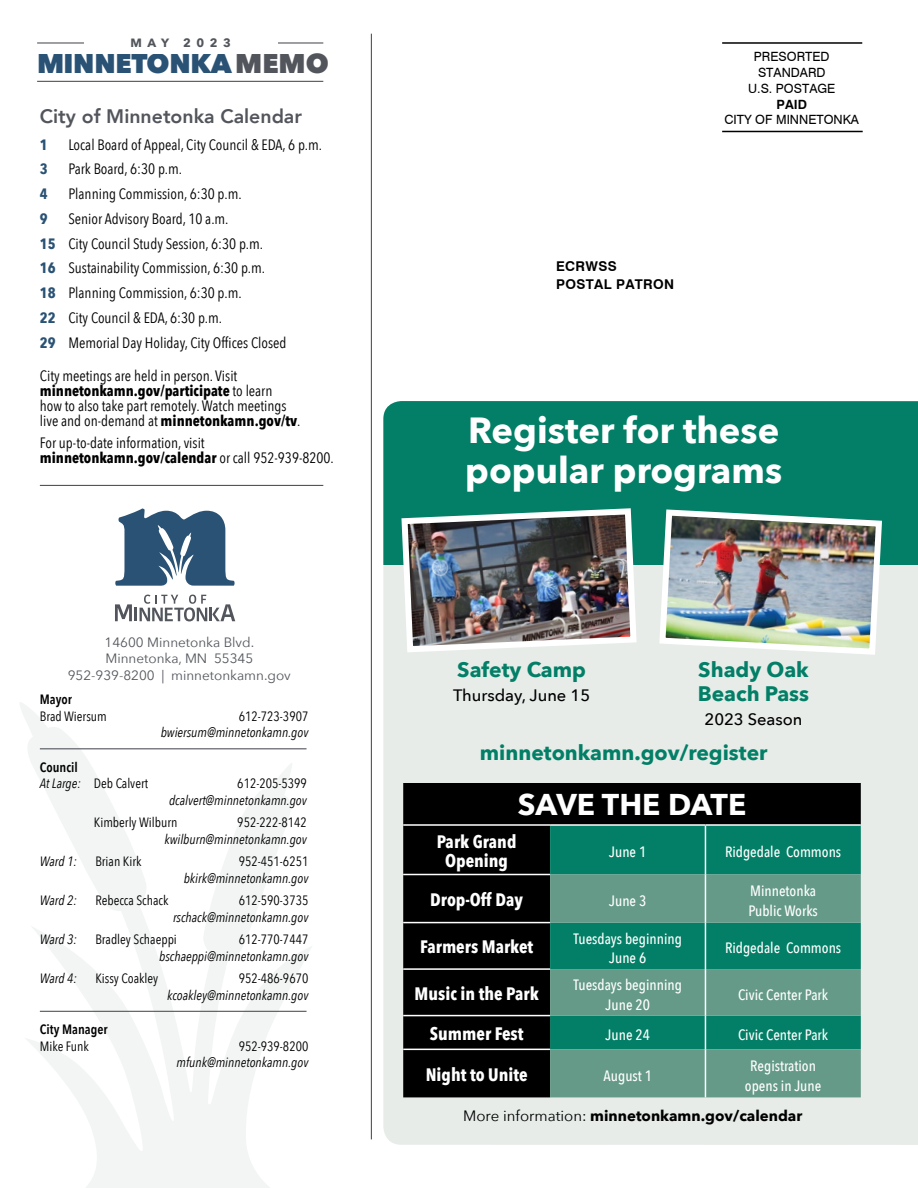
<style>
.page{position:relative;width:918px;height:1188px;background:#fff}
.page>*{position:absolute;margin:0;border:0;box-sizing:border-box;transform-origin:0 0}
.t1{font:700 36.3px/39.2px "Avenir Next";color:#fff}
.t2{font:700 30px "Avenir Next";color:#fff}
.t3{font:800 27px "Avenir Next";letter-spacing:-.01em;color:#2a5274}
.t4{font:700 21px/24px "Avenir Next";color:#027f66}
.t5{font:800 19.5px "Avenir";color:#52555b}
.t6{font:700 18px/19.5px "Avenir Next Condensed";color:#fff;text-align:center}
.t7{font:500 16.5px "Avenir Next";color:#000}
.t8{font:15px/24.8px "Avenir Next Condensed";color:#000}
.t9{font:500 15px/19.5px "Avenir Next Condensed";color:#fff;text-align:center}
.t10{font:700 15px "Avenir Next";color:#000}
.t11{font:700 15px "Avenir Next Condensed";color:#2a5274}
.t12{font:italic 13.5px "Avenir Next Condensed";color:#000}
.t13{font:13.5px/16.5px "Avenir Next Condensed";color:#000}
.t14{font:13.5px/16.5px "Avenir Next";color:#52555b;text-align:center}
.t15{font:700 13.5px/18px "Swiss 721 BT";letter-spacing:.025em;color:#000}
.t16{font:600 13.5px "Avenir Next Condensed";color:#000}
.t17{font:12.75px/15.8px "Swiss 721 BT";color:#000;text-align:center}
.t18{font:700 12.75px "Swiss 721 BT";color:#000}
.t19{font:700 12px "Avenir Next";letter-spacing:.47em;color:#52555b}
.s1{color:#52555b}
.s2{font-weight:700;color:#2a5274}
.s3{font-weight:700}
.s4{font-weight:600}
.s5{font-style:italic}
.s6{font-weight:400}
</style>
<div class="page">
<div style="left:383px;top:565px;width:535px;height:580px;background:#e7ece9"></div>
<div style="left:383px;top:401px;width:535px;height:164px;background:#027f66"></div>
<svg style="left:20px;top:702px;width:291px;height:486px"></svg>
<hr style="left:40px;top:748px;width:267px;height:1px;background:#52555b">
<hr style="left:40px;top:1011px;width:267px;height:1px;background:#52555b">
<svg style="left:115px;top:595px;width:120px;height:26px"></svg>
<svg style="left:115px;top:509px;width:120px;height:77px"></svg>
<hr style="left:722px;top:42px;width:140px;height:2px;background:#000">
<hr style="left:722px;top:131px;width:141px;height:1px;background:#000">
<hr style="left:37px;top:42px;width:286px;height:2px;background:#52555b">
<hr style="left:37px;top:81px;width:286px;height:1px;background:#52555b">
<hr style="left:40px;top:485px;width:283px;height:1px;background:#52555b">
<hr style="left:371px;top:34px;width:1px;height:1105px;background:#52555b">
<div style="left:84px;top:34px;width:194px;height:20px;background:#fff"></div>
<img style="left:398px;top:505px;width:242px;height:151px">
<img style="left:656px;top:506px;width:229px;height:152px">
<div style="left:403px;top:783px;width:458px;height:91px;background:#000"></div>
<div style="left:550px;top:826px;width:311px;height:48px;background:#027f66"></div>
<svg style="left:403px;top:875px;width:147px;height:222px;background:#040404"></svg>
<svg style="left:550px;top:874px;width:311px;height:223px;background:#42907c"></svg>
<hr style="left:403px;top:874px;width:147px;height:1px;background:#fff">
<hr style="left:403px;top:922px;width:147px;height:1px;background:#fff">
<hr style="left:403px;top:968px;width:147px;height:2px;background:#fff">
<hr style="left:403px;top:1015px;width:147px;height:1px;background:#fff">
<hr style="left:403px;top:1049px;width:147px;height:1px;background:#fff">
<hr style="left:403px;top:824px;width:147px;height:2px;background:#fff">
<hr style="left:550px;top:824px;width:155px;height:2px;background:#fff">
<hr style="left:705px;top:824px;width:156px;height:2px;background:#fff">
<hr style="left:705px;top:826px;width:1px;height:48px;background:#fff">
<hr style="left:705px;top:874px;width:1px;height:49px;background:#fff">
<hr style="left:705px;top:923px;width:1px;height:46px;background:#fff">
<hr style="left:705px;top:969px;width:1px;height:47px;background:#fff">
<hr style="left:705px;top:1016px;width:1px;height:33px;background:#fff">
<hr style="left:705px;top:1049px;width:1px;height:48px;background:#fff">
<p class="t19" style="left:130px;top:33px;width:102px">MAY 2023</p>
<h3 class="t3" style="left:37px;top:47px;width:293px">MINNETONKA<span class="s1">MEMO</span></h3>
<h3 class="t5" style="left:40px;top:101px;width:264px">City of Minnetonka Calendar</h3>
<p class="t11" style="left:40px;top:135px;width:9px">1</p>
<p class="t8" style="left:68px;top:131px;width:255px">Local Board of Appeal, City Council &amp; EDA, 6 p.m.</p>
<p class="t11" style="left:40px;top:160px;width:9px">3</p>
<p class="t8" style="left:68px;top:156px;width:115px">Park Board, 6:30 p.m.</p>
<p class="t11" style="left:40px;top:185px;width:9px">4</p>
<p class="t8" style="left:68px;top:181px;width:175px">Planning Commission, 6:30 p.m.</p>
<p class="t11" style="left:40px;top:209px;width:9px">9</p>
<p class="t8" style="left:40px;top:206px;width:248px;text-indent:28px">Senior Advisory Board, 10 a.m.<br><span class="s2">15</span> City Council Study Session, 6:30 p.m.<br><span class="s2">16</span> Sustainability Commission, 6:30 p.m.<br><span class="s2">18</span> Planning Commission, 6:30 p.m.<br><span class="s2">22</span> City Council &amp; EDA, 6:30 p.m.<br><span class="s2">29</span> Memorial Day Holiday, City Offices Closed</p>
<p class="t8" style="left:40px;top:367px;width:262px;line-height:15px">City meetings are held in person. Visit <span class="s3">minnetonkamn.gov/participate</span> to learn<br>how to also take part remotely. Watch meetings live and on-demand at <span class="s3">minnetonkamn.gov/tv</span>.</p>
<p class="t8" style="left:40px;top:434px;width:296px;line-height:15px">For up-to-date information, visit <span class="s3">minnetonkamn.gov/calendar</span> or call 952-939-8200.</p>
<p class="t14" style="left:68px;top:633px;width:225px">14600 Minnetonka Blvd.<br>Minnetonka, MN 55345<br>952-939-8200 | minnetonkamn.gov</p>
<p class="t16" style="left:40px;top:688px;width:34px">Mayor</p>
<p class="t13" style="left:40px;top:707px;width:69px">Brad Wiersum</p>
<p class="t13" style="left:239px;top:707px;width:71px">612-723-3907</p>
<p class="t12" style="left:161px;top:725px;width:149px">bwiersum@minnetonkamn.gov</p>
<p class="t13" style="left:40px;top:758px;width:110px"><span class="s4">Council<br></span><span class="s5">At Large:</span> Deb Calvert</p>
<p class="t13" style="left:237px;top:775px;width:71px">612-205-5399</p>
<p class="t12" style="left:169px;top:792px;width:139px">dcalvert@minnetonkamn.gov</p>
<p class="t13" style="left:94px;top:814px;width:85px">Kimberly Wilburn</p>
<p class="t13" style="left:237px;top:814px;width:71px">952-222-8142</p>
<p class="t12" style="left:164px;top:831px;width:144px">kwilburn@minnetonkamn.gov</p>
<p class="t12" style="left:40px;top:854px;width:38px">Ward 1:</p>
<p class="t13" style="left:95px;top:853px;width:48px">Brian Kirk</p>
<p class="t13" style="left:239px;top:853px;width:71px">952-451-6251</p>
<p class="t12" style="left:184px;top:870px;width:126px">bkirk@minnetonkamn.gov</p>
<p class="t12" style="left:40px;top:893px;width:38px">Ward 2:</p>
<p class="t13" style="left:95px;top:892px;width:75px">Rebecca Schack</p>
<p class="t13" style="left:239px;top:892px;width:71px">612-590-3735</p>
<p class="t12" style="left:173px;top:909px;width:137px">rschack@minnetonkamn.gov</p>
<p class="t12" style="left:40px;top:932px;width:38px">Ward 3:</p>
<p class="t13" style="left:95px;top:931px;width:83px">Bradley Schaeppi</p>
<p class="t13" style="left:239px;top:931px;width:71px">612-770-7447</p>
<p class="t12" style="left:159px;top:948px;width:151px">bschaeppi@minnetonkamn.gov</p>
<p class="t12" style="left:40px;top:971px;width:38px">Ward 4:</p>
<p class="t13" style="left:95px;top:970px;width:64px">Kissy Coakley</p>
<p class="t13" style="left:239px;top:970px;width:71px">952-486-9670</p>
<p class="t12" style="left:167px;top:987px;width:143px">kcoakley@minnetonkamn.gov</p>
<p class="t16" style="left:40px;top:1018px;width:69px">City Manager</p>
<p class="t13" style="left:40px;top:1037px;width:51px">Mike Funk</p>
<p class="t13" style="left:239px;top:1037px;width:71px">952-939-8200</p>
<p class="t12" style="left:177px;top:1055px;width:133px">mfunk@minnetonkamn.gov</p>
<p class="t17" style="left:748px;top:49px;width:89px">PRESORTED<br>STANDARD<br>U.S. POSTAGE</p>
<p class="t18" style="left:777px;top:96px;width:32px">PAID</p>
<p class="t17" style="left:724px;top:112px;width:136px">CITY OF MINNETONKA</p>
<p class="t15" style="left:556px;top:257px;width:120px">ECRWSS<br>POSTAL PATRON</p>
<h1 class="t1" style="left:465px;top:411px;width:318px">Register for these popular programs</h1>
<h3 class="t4" style="left:457px;top:657px;width:130px">Safety Camp</h3>
<p class="t7" style="left:453px;top:681px;width:139px">Thursday, June 15</p>
<h3 class="t4" style="left:698px;top:657px;width:113px">Shady Oak<br>Beach Pass</h3>
<p class="t7" style="left:705px;top:705px;width:100px">2023 Season</p>
<h3 class="t4" style="left:480px;top:741px;width:289px">minnetonkamn.gov/register</h3>
<h2 class="t2" style="left:518px;top:778px;width:230px">SAVE THE DATE</h2>
<p class="t6" style="left:437px;top:831px;width:81px">Park Grand<br>Opening</p>
<p class="t9" style="left:609px;top:842px;width:39px">June 1</p>
<p class="t9" style="left:725px;top:842px;width:118px">Ridgedale Commons</p>
<p class="t6" style="left:430px;top:890px;width:94px">Drop-Off Day</p>
<p class="t9" style="left:609px;top:891px;width:39px">June 3</p>
<p class="t9" style="left:748px;top:881px;width:71px;text-align:left">Minnetonka<br>Public Works</p>
<p class="t6" style="left:420px;top:937px;width:115px">Farmers Market</p>
<p class="t9" style="left:574px;top:929px;width:110px">Tuesdays beginning<br>June 6</p>
<p class="t9" style="left:725px;top:938px;width:118px">Ridgedale Commons</p>
<p class="t6" style="left:415px;top:984px;width:126px">Music in the Park</p>
<p class="t9" style="left:574px;top:975px;width:110px">Tuesdays beginning<br>June 20</p>
<p class="t9" style="left:738px;top:985px;width:92px">Civic Center Park</p>
<p class="t6" style="left:430px;top:1024px;width:95px">Summer Fest</p>
<p class="t9" style="left:606px;top:1025px;width:46px">June 24</p>
<p class="t9" style="left:738px;top:1025px;width:92px">Civic Center Park</p>
<p class="t6" style="left:426px;top:1065px;width:103px">Night to Unite</p>
<p class="t9" style="left:604px;top:1066px;width:50px">August 1</p>
<p class="t9" style="left:745px;top:1056px;width:78px">Registration opens in June</p>
<p class="t10" style="left:463px;top:1103px;width:341px"><span class="s6">More information:</span> minnetonkamn.gov/calendar</p>
</div>
